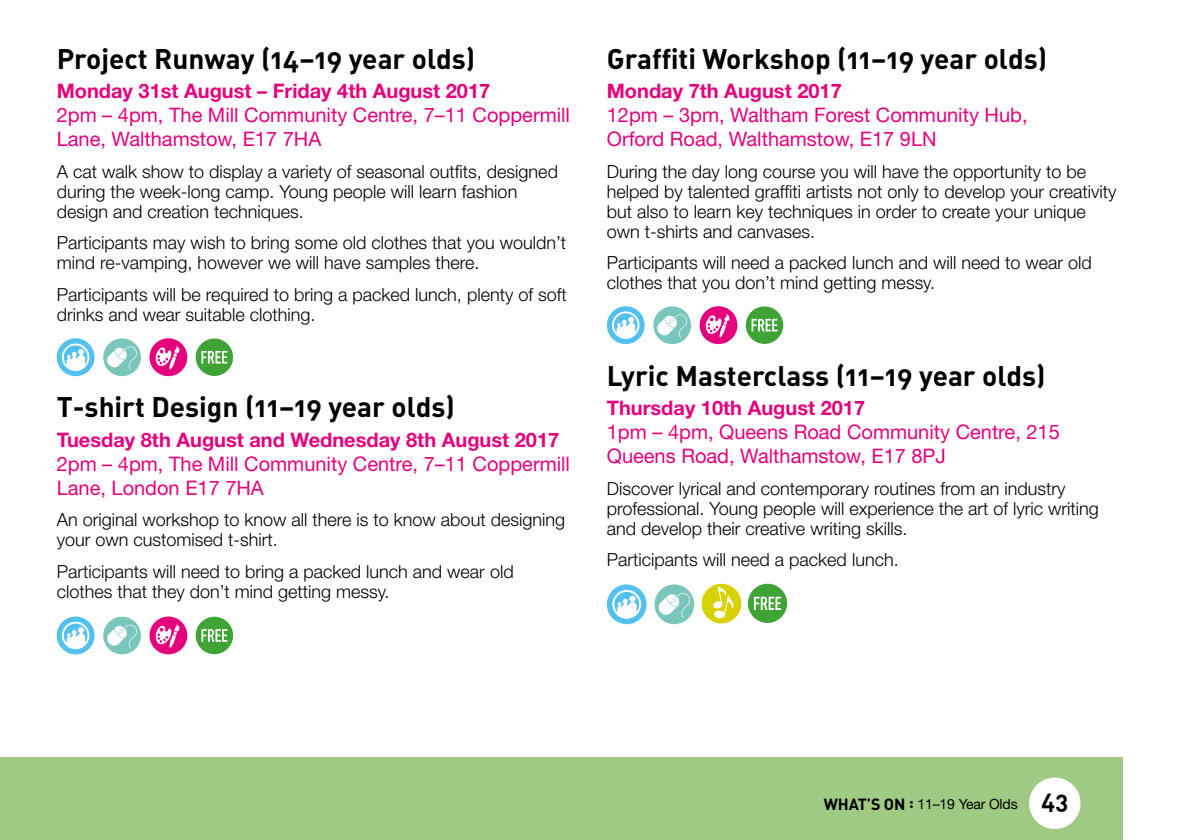
<style>
.page{position:relative;width:1191px;height:840px;background:#fff}
.page>*{position:absolute;margin:0;border:0;box-sizing:border-box;transform-origin:0 0}
.t1{font:28px "DIN Bold Alternate";color:#000}
.t2{font:20px/24px "Helvetica Neue LT";color:#e5007d}
.t3{font:700 20px "Helvetica Neue LT";color:#e5007d}
.t4{font:300 18px/20px "Helvetica Neue LT";color:#000}
.t5{font:14px "Helvetica Neue LT";letter-spacing:-.01em;color:#000}
.s1{font-family:"DIN Bold Alternate";font-size:16px}
.s2{font-family:"DIN Bold Alternate";font-size:24px}
</style>
<div class="page">
<div style="left:0;top:757px;width:1123px;height:82px;background:#9fca84"></div>
<div style="left:1029px;top:777px;width:51px;height:51px;background:#fff;border-radius:50%"></div>
<div style="left:196px;top:338px;width:37px;height:38px;background:#3fa435;border-radius:50%"></div>
<svg style="left:201px;top:351px;width:26px;height:12px"></svg>
<div style="left:149px;top:338px;width:38px;height:38px;background:#e4007c;border-radius:50%"></div>
<svg style="left:155px;top:346px;width:25px;height:26px"></svg>
<div style="left:103px;top:338px;width:38px;height:38px;background:#7bc6bb;border-radius:50%"></div>
<svg style="left:106px;top:346px;width:31px;height:24px"></svg>
<div style="left:57px;top:338px;width:38px;height:38px;background:#53c0ef;border-radius:50%"></div>
<svg style="left:62px;top:343px;width:27px;height:28px"></svg>
<div style="left:196px;top:616px;width:37px;height:37px;background:#3fa435;border-radius:50%"></div>
<svg style="left:201px;top:629px;width:26px;height:12px"></svg>
<div style="left:149px;top:616px;width:38px;height:38px;background:#e4007c;border-radius:50%"></div>
<svg style="left:155px;top:624px;width:25px;height:26px"></svg>
<div style="left:103px;top:616px;width:38px;height:38px;background:#7bc6bb;border-radius:50%"></div>
<svg style="left:106px;top:624px;width:31px;height:24px"></svg>
<div style="left:57px;top:616px;width:38px;height:38px;background:#53c0ef;border-radius:50%"></div>
<svg style="left:62px;top:621px;width:27px;height:27px"></svg>
<div style="left:746px;top:306px;width:37px;height:38px;background:#3fa435;border-radius:50%"></div>
<svg style="left:751px;top:319px;width:26px;height:12px"></svg>
<div style="left:699px;top:306px;width:38px;height:38px;background:#e4007c;border-radius:50%"></div>
<svg style="left:705px;top:314px;width:25px;height:26px"></svg>
<div style="left:653px;top:306px;width:38px;height:38px;background:#7bc6bb;border-radius:50%"></div>
<svg style="left:656px;top:314px;width:31px;height:24px"></svg>
<div style="left:607px;top:306px;width:37px;height:38px;background:#53c0ef;border-radius:50%"></div>
<svg style="left:612px;top:311px;width:27px;height:28px"></svg>
<div style="left:748px;top:583px;width:39px;height:39px;background:#3fa435;border-radius:50%"></div>
<svg style="left:754px;top:596px;width:27px;height:13px"></svg>
<div style="left:701px;top:583px;width:40px;height:40px;background:#d6d200;border-radius:50%"></div>
<svg style="left:712px;top:585px;width:25px;height:34px"></svg>
<div style="left:654px;top:584px;width:40px;height:40px;background:#7bc6bb;border-radius:50%"></div>
<svg style="left:658px;top:592px;width:32px;height:25px"></svg>
<div style="left:607px;top:584px;width:39px;height:40px;background:#53c0ef;border-radius:50%"></div>
<svg style="left:612px;top:589px;width:29px;height:29px"></svg>
<h1 class="t1" style="left:57px;top:40px;width:420px">Project Runway (14–19 year olds)</h1>
<p class="t3" style="left:57px;top:79px;width:435px">Monday 31st August – Friday 4th August 2017</p>
<p class="t2" style="left:57px;top:103px;width:515px">2pm – 4pm, The Mill Community Centre, 7–11 Coppermill<br>Lane, Walthamstow, E17 7HA</p>
<p class="t4" style="left:57px;top:161px;width:503px">A cat walk show to display a variety of seasonal outfits, designed during the week-long camp. Young people will learn fashion design and creation techniques.</p>
<p class="t4" style="left:57px;top:232px;width:511px">Participants may wish to bring some old clothes that you wouldn’t mind re-vamping, however we will have samples there.</p>
<p class="t4" style="left:57px;top:284px;width:511px">Participants will be required to bring a packed lunch, plenty of soft drinks and wear suitable clothing.</p>
<h1 class="t1" style="left:57px;top:388px;width:400px">T-shirt Design (11–19 year olds)</h1>
<p class="t3" style="left:57px;top:427px;width:504px">Tuesday 8th August and Wednesday 8th August 2017</p>
<p class="t2" style="left:57px;top:451px;width:515px">2pm – 4pm, The Mill Community Centre, 7–11 Coppermill<br>Lane, London E17 7HA</p>
<p class="t4" style="left:57px;top:509px;width:510px">An original workshop to know all there is to know about designing your own customised t-shirt.</p>
<p class="t4" style="left:57px;top:560px;width:458px">Participants will need to bring a packed lunch and wear old clothes that they don’t mind getting messy.</p>
<h1 class="t1" style="left:607px;top:40px;width:442px">Graffiti Workshop (11–19 year olds)</h1>
<p class="t3" style="left:607px;top:79px;width:236px">Monday 7th August 2017</p>
<p class="t2" style="left:607px;top:103px;width:422px">12pm – 3pm, Waltham Forest Community Hub,<br>Orford Road, Walthamstow, E17 9LN</p>
<p class="t4" style="left:607px;top:161px;width:511px">During the day long course you will have the opportunity to be helped by talented graffiti artists not only to develop your creativity but also to learn key techniques in order to create your unique own t-shirts and canvases.</p>
<p class="t4" style="left:607px;top:252px;width:486px">Participants will need a packed lunch and will need to wear old clothes that you don’t mind getting messy.</p>
<h1 class="t1" style="left:607px;top:357px;width:440px">Lyric Masterclass (11–19 year olds)</h1>
<p class="t3" style="left:607px;top:395px;width:260px">Thursday 10th August 2017</p>
<p class="t2" style="left:607px;top:420px;width:454px">1pm – 4pm, Queens Road Community Centre, 215<br>Queens Road, Walthamstow, E17 8PJ</p>
<p class="t4" style="left:607px;top:477px;width:493px">Discover lyrical and contemporary routines from an industry professional. Young people will experience the art of lyric writing and develop their creative writing skills.</p>
<p class="t4" style="left:607px;top:549px;width:293px">Participants will need a packed lunch.</p>
<p class="t5" style="left:824px;top:795px;width:246px"><span class="s1">WHAT’S ON :</span> 11–19 Year Olds <span class="s2">43</span></p>
</div>
